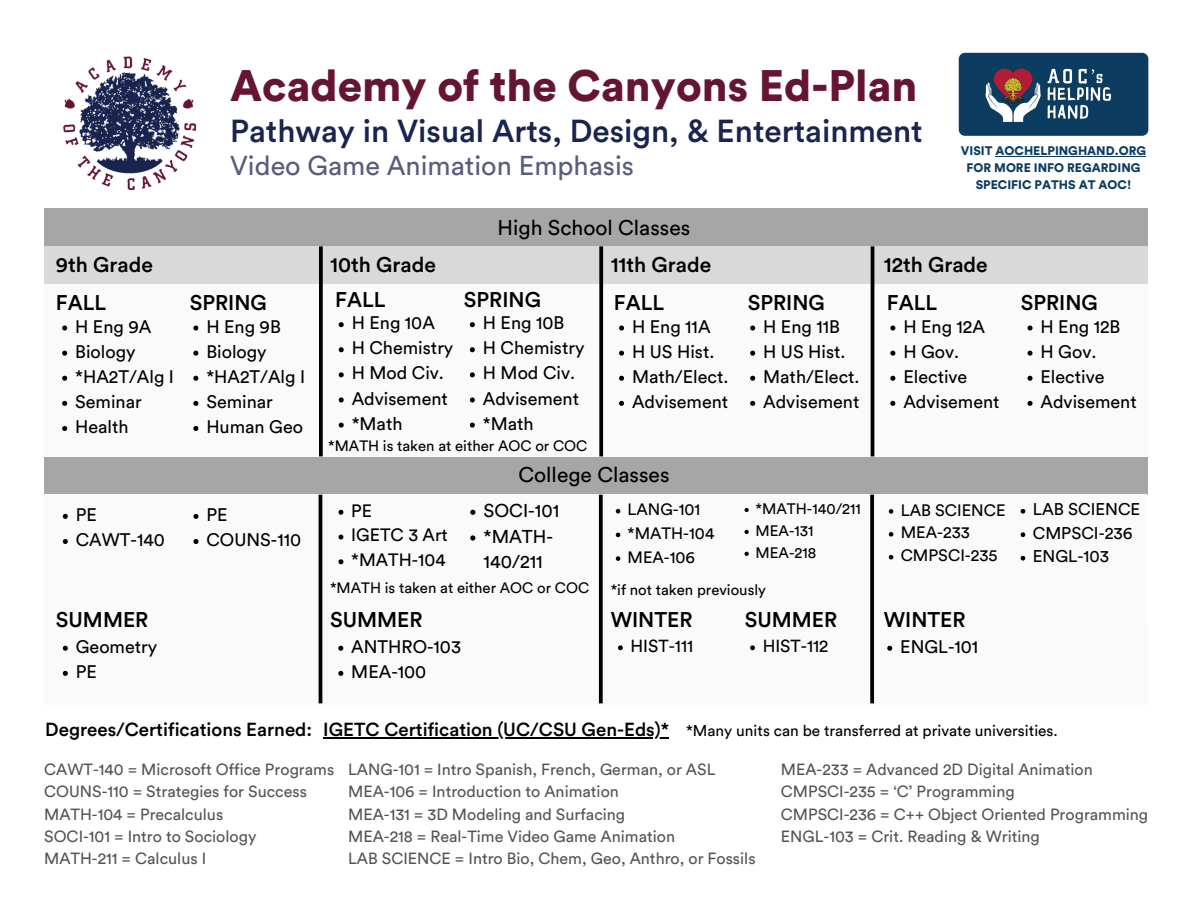
<style>
.page{position:relative;width:1188px;height:918px;background:#fff}
.page>*{position:absolute;margin:0;border:0;box-sizing:border-box;transform-origin:0 0}
.t1{font:900 43.65px "Circular Std";color:#651533}
.t2{font:500 31.5px "Circular Std";color:#19254f}
.t3{font:27px "Circular Std";color:#575d7c}
.t4{font:500 21.15px "Circular Std";color:#000}
.t5{font:21.15px "Circular Std";color:#000}
.t6{font:500 18.75px "Circular Std";color:#000}
.t7{font:18.45px/25.7px "Circular Std";color:#000}
.t8{font:18px/25px "Circular Std";color:#000}
.t9{font:17.7px/24.8px "Circular Std";color:#000}
.t10{font:17.25px "Circular Std";color:#000}
.t11{font:16.8px/23.5px "Circular Std";color:#000}
.t12{font:16.35px/23.7px "Circular Std";color:#000}
.t13{font:16.05px/22.4px "Circular Std";color:#545454}
.t14{font:15.15px/21.9px "Circular Std";color:#000}
.t15{font:15px "Circular Std";color:#000}
.t16{font:900 12.3px/17.1px "Circular Std";color:#0c3c60;text-align:center}
.s1{font-weight:400;font-size:15.45px}
</style>
<div class="page">
<img style="left:63px;top:56px;width:134px;height:134px">
<div style="left:44px;top:208px;width:1104px;height:38px;background:#a6a6a6"></div>
<div style="left:45px;top:246px;width:1103px;height:38px;background:#d9d9d9"></div>
<div style="left:45px;top:284px;width:1103px;height:173px;background:#fafafa"></div>
<svg style="left:319px;top:246px;width:4px;height:210px"></svg>
<svg style="left:62px;top:326px;width:5px;height:5px"></svg>
<svg style="left:62px;top:351px;width:5px;height:5px"></svg>
<svg style="left:62px;top:376px;width:5px;height:5px"></svg>
<svg style="left:62px;top:401px;width:5px;height:5px"></svg>
<svg style="left:62px;top:426px;width:5px;height:5px"></svg>
<svg style="left:193px;top:326px;width:5px;height:5px"></svg>
<svg style="left:193px;top:351px;width:5px;height:5px"></svg>
<svg style="left:193px;top:376px;width:5px;height:5px"></svg>
<svg style="left:193px;top:401px;width:5px;height:5px"></svg>
<svg style="left:193px;top:426px;width:5px;height:5px"></svg>
<svg style="left:339px;top:322px;width:5px;height:5px"></svg>
<svg style="left:339px;top:347px;width:5px;height:5px"></svg>
<svg style="left:339px;top:372px;width:5px;height:5px"></svg>
<svg style="left:339px;top:397px;width:5px;height:5px"></svg>
<svg style="left:339px;top:423px;width:5px;height:5px"></svg>
<svg style="left:470px;top:322px;width:5px;height:5px"></svg>
<svg style="left:470px;top:347px;width:5px;height:5px"></svg>
<svg style="left:470px;top:372px;width:5px;height:5px"></svg>
<svg style="left:470px;top:397px;width:5px;height:5px"></svg>
<svg style="left:470px;top:423px;width:5px;height:5px"></svg>
<svg style="left:599px;top:246px;width:4px;height:210px"></svg>
<svg style="left:619px;top:326px;width:5px;height:5px"></svg>
<svg style="left:619px;top:351px;width:5px;height:5px"></svg>
<svg style="left:619px;top:376px;width:5px;height:5px"></svg>
<svg style="left:619px;top:401px;width:5px;height:5px"></svg>
<svg style="left:750px;top:326px;width:5px;height:5px"></svg>
<svg style="left:750px;top:351px;width:5px;height:5px"></svg>
<svg style="left:750px;top:376px;width:5px;height:5px"></svg>
<svg style="left:750px;top:401px;width:5px;height:5px"></svg>
<svg style="left:871px;top:246px;width:3px;height:210px"></svg>
<div style="left:45px;top:457px;width:1103px;height:38px;background:#a6a6a6"></div>
<div style="left:44px;top:495px;width:1103px;height:209px;background:#fafafa"></div>
<svg style="left:319px;top:495px;width:3px;height:208px"></svg>
<svg style="left:599px;top:495px;width:4px;height:208px"></svg>
<svg style="left:870px;top:495px;width:4px;height:208px"></svg>
<svg style="left:890px;top:326px;width:5px;height:5px"></svg>
<svg style="left:890px;top:351px;width:5px;height:5px"></svg>
<svg style="left:890px;top:376px;width:5px;height:5px"></svg>
<svg style="left:890px;top:401px;width:5px;height:5px"></svg>
<svg style="left:1028px;top:326px;width:5px;height:5px"></svg>
<svg style="left:1028px;top:351px;width:5px;height:5px"></svg>
<svg style="left:1028px;top:376px;width:5px;height:5px"></svg>
<svg style="left:1028px;top:401px;width:5px;height:5px"></svg>
<svg style="left:63px;top:514px;width:5px;height:5px"></svg>
<svg style="left:63px;top:539px;width:5px;height:5px"></svg>
<svg style="left:338px;top:510px;width:5px;height:5px"></svg>
<svg style="left:338px;top:535px;width:5px;height:5px"></svg>
<svg style="left:338px;top:559px;width:5px;height:5px"></svg>
<svg style="left:616px;top:509px;width:4px;height:5px"></svg>
<svg style="left:616px;top:533px;width:4px;height:4px"></svg>
<svg style="left:616px;top:556px;width:4px;height:5px"></svg>
<svg style="left:889px;top:509px;width:4px;height:5px"></svg>
<svg style="left:889px;top:532px;width:4px;height:5px"></svg>
<svg style="left:889px;top:555px;width:4px;height:4px"></svg>
<svg style="left:63px;top:646px;width:5px;height:5px"></svg>
<svg style="left:63px;top:671px;width:5px;height:5px"></svg>
<svg style="left:338px;top:646px;width:5px;height:5px"></svg>
<svg style="left:338px;top:671px;width:5px;height:5px"></svg>
<svg style="left:750px;top:645px;width:5px;height:5px"></svg>
<svg style="left:887px;top:646px;width:5px;height:5px"></svg>
<svg style="left:745px;top:508px;width:4px;height:4px"></svg>
<svg style="left:745px;top:530px;width:4px;height:4px"></svg>
<svg style="left:745px;top:552px;width:4px;height:4px"></svg>
<svg style="left:193px;top:514px;width:5px;height:5px"></svg>
<svg style="left:193px;top:539px;width:5px;height:5px"></svg>
<svg style="left:470px;top:510px;width:5px;height:5px"></svg>
<svg style="left:470px;top:535px;width:5px;height:6px"></svg>
<svg style="left:1021px;top:509px;width:4px;height:5px"></svg>
<svg style="left:1021px;top:532px;width:4px;height:5px"></svg>
<svg style="left:1021px;top:556px;width:4px;height:5px"></svg>
<svg style="left:618px;top:645px;width:5px;height:5px"></svg>
<hr style="left:323px;top:738px;width:346px;height:1px;background:#000">
<div style="left:959px;top:53px;width:189px;height:83px;background:#0c3c60;border-radius:6px"></div>
<img style="left:985px;top:68px;width:126px;height:54px">
<hr style="left:996px;top:156px;width:150px;height:1px;background:#0c3c60">
<h1 class="t1" style="left:230px;top:66px;width:689px">Academy of the Canyons Ed-Plan</h1>
<h2 class="t2" style="left:230px;top:116px;width:694px">Pathway in Visual Arts, Design, &amp; Entertainment</h2>
<h3 class="t3" style="left:230px;top:153px;width:405px">Video Game Animation Emphasis</h3>
<h3 class="t5" style="left:498px;top:218px;width:194px">High School Classes</h3>
<p class="t16" style="left:961px;top:142px;width:187px">VISIT AOCHELPINGHAND.ORG<br>FOR MORE INFO REGARDING<br>SPECIFIC PATHS AT AOC!</p>
<h3 class="t4" style="left:56px;top:255px;width:99px">9th Grade</h3>
<h3 class="t4" style="left:330px;top:255px;width:107px">10th Grade</h3>
<h3 class="t4" style="left:611px;top:255px;width:102px">11th Grade</h3>
<h3 class="t4" style="left:884px;top:255px;width:106px">12th Grade</h3>
<h3 class="t4" style="left:56px;top:293px;width:52px">FALL</h3>
<h3 class="t4" style="left:190px;top:293px;width:79px">SPRING</h3>
<h3 class="t4" style="left:335px;top:290px;width:52px">FALL</h3>
<h3 class="t4" style="left:464px;top:290px;width:79px">SPRING</h3>
<h3 class="t4" style="left:614px;top:293px;width:52px">FALL</h3>
<h3 class="t4" style="left:748px;top:293px;width:79px">SPRING</h3>
<h3 class="t4" style="left:887px;top:293px;width:52px">FALL</h3>
<h3 class="t4" style="left:1021px;top:293px;width:79px">SPRING</h3>
<p class="t8" style="left:75px;top:314px;width:100px">H Eng 9A<br>Biology *HA2T/Alg I<br>Seminar<br>Health</p>
<p class="t8" style="left:206px;top:314px;width:100px">H Eng 9B<br>Biology *HA2T/Alg I<br>Seminar<br>Human Geo</p>
<p class="t8" style="left:352px;top:311px;width:103px">H Eng 10A<br>H Chemistry<br>H Mod Civ.<br>Advisement *Math</p>
<p class="t8" style="left:483px;top:311px;width:103px">H Eng 10B<br>H Chemistry<br>H Mod Civ.<br>Advisement *Math</p>
<p class="t8" style="left:632px;top:314px;width:98px">H Eng 11A<br>H US Hist.<br>Math/Elect.<br>Advisement</p>
<p class="t8" style="left:763px;top:314px;width:98px">H Eng 11B<br>H US Hist.<br>Math/Elect.<br>Advisement</p>
<p class="t15" style="left:328px;top:438px;width:261px">*MATH is taken at either AOC or COC</p>
<h3 class="t5" style="left:518px;top:465px;width:153px">College Classes</h3>
<p class="t8" style="left:903px;top:314px;width:98px">H Eng 12A<br>H Gov.<br>Elective<br>Advisement</p>
<p class="t8" style="left:1041px;top:314px;width:98px">H Eng 12B<br>H Gov.<br>Elective<br>Advisement</p>
<p class="t14" style="left:755px;top:498px;width:107px">*MATH-140/211<br>MEA-131<br>MEA-218</p>
<p class="t8" style="left:206px;top:503px;width:96px">PE<br>COUNS-110</p>
<p class="t7" style="left:484px;top:498px;width:77px">SOCI-101 *MATH-<br>140/211</p>
<p class="t11" style="left:1033px;top:499px;width:109px">LAB SCIENCE<br>CMPSCI-236<br>ENGL-103</p>
<p class="t8" style="left:76px;top:503px;width:90px">PE<br>CAWT-140</p>
<p class="t9" style="left:351px;top:499px;width:98px">PE<br>IGETC 3 Art *MATH-104</p>
<p class="t12" style="left:628px;top:498px;width:88px">LANG-101 *MATH-104<br>MEA-106</p>
<p class="t12" style="left:901px;top:499px;width:106px;line-height:23px">LAB SCIENCE<br>MEA-233<br>CMPSCI-235</p>
<p class="t15" style="left:330px;top:581px;width:261px">*MATH is taken at either AOC or COC</p>
<p class="t15" style="left:611px;top:583px;width:157px">*if not taken previously</p>
<h3 class="t4" style="left:56px;top:610px;width:94px">SUMMER</h3>
<p class="t8" style="left:76px;top:635px;width:83px">Geometry<br>PE</p>
<p class="t8" style="left:351px;top:635px;width:111px">ANTHRO-103<br>MEA-100</p>
<h3 class="t4" style="left:330px;top:610px;width:94px">SUMMER</h3>
<h3 class="t4" style="left:611px;top:610px;width:83px">WINTER</h3>
<p class="t10" style="left:631px;top:638px;width:64px">HIST-111</p>
<h3 class="t4" style="left:745px;top:610px;width:94px">SUMMER</h3>
<p class="t10" style="left:763px;top:638px;width:67px">HIST-112</p>
<h3 class="t4" style="left:884px;top:610px;width:83px">WINTER</h3>
<p class="t8" style="left:900px;top:635px;width:80px">ENGL-101</p>
<p class="t6" style="left:45px;top:721px;width:1014px">Degrees/Certifications Earned: IGETC Certification (UC/CSU Gen-Eds)* <span class="s1">*Many units can be transferred at private universities.</span></p>
<p class="t13" style="left:44px;top:759px;width:292px">CAWT-140 = Microsoft Office Programs<br>COUNS-110 = Strategies for Success<br>MATH-104 = Precalculus<br>SOCI-101 = Intro to Sociology<br>MATH-211 = Calculus I</p>
<p class="t13" style="left:781px;top:759px;width:369px">MEA-233 = Advanced 2D Digital Animation CMPSCI-235 = ‘C’ Programming<br>CMPSCI-236 = C++ Object Oriented Programming ENGL-103 = Crit. Reading &amp; Writing</p>
<p class="t13" style="left:348px;top:759px;width:409px">LANG-101 = Intro Spanish, French, German, or ASL MEA-106 = Introduction to Animation<br>MEA-131 = 3D Modeling and Surfacing<br>MEA-218 = Real-Time Video Game Animation<br>LAB SCIENCE = Intro Bio, Chem, Geo, Anthro, or Fossils</p>
</div>
